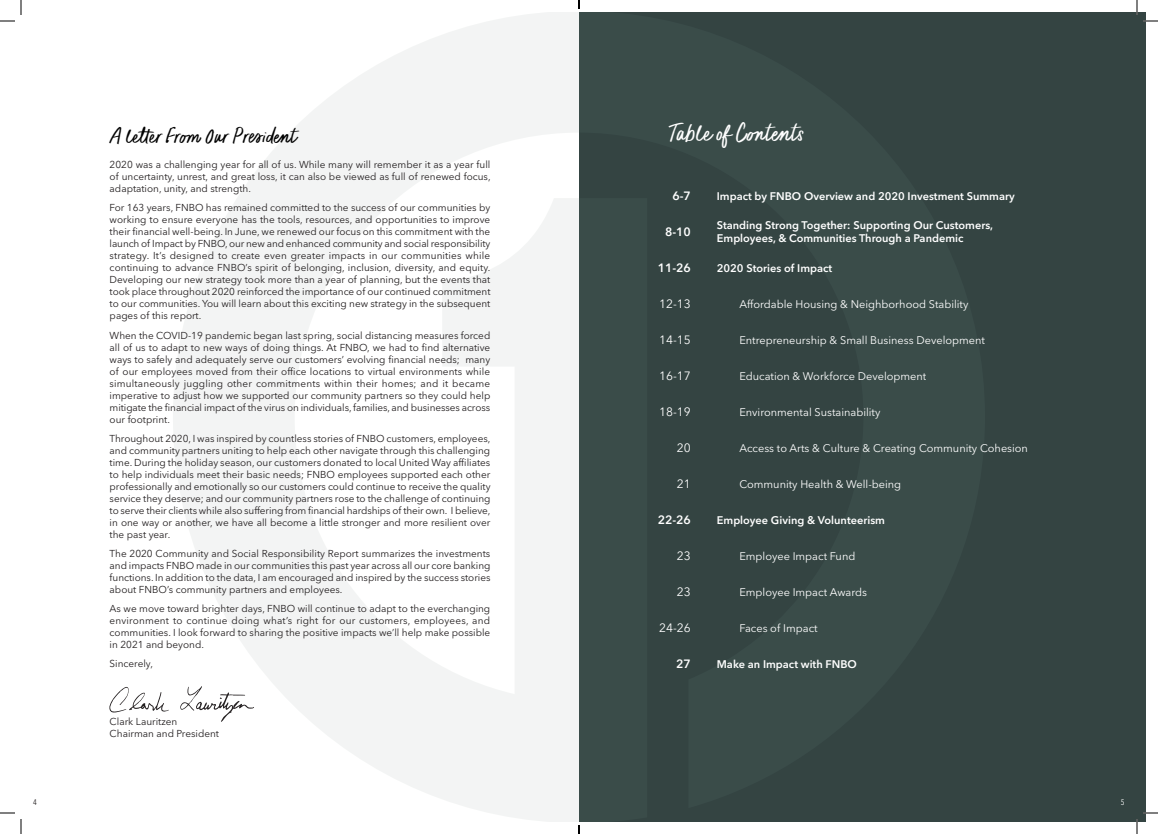
<style>
.page{position:relative;width:1158px;height:834px;background:#fff}
.page>*{position:absolute;margin:0;border:0;box-sizing:border-box;transform-origin:0 0}
.t1{font:35px "Oranges And Lemons Script Up";color:#fff}
.PageTitle{font:30px "Oranges And Lemons Script Up";color:#000}
.t2{font:12px "Avenir Next LT Pro";color:#fff}
.t3{font:600 12px "Avenir Next LT Pro";color:#fff}
.t4{font:11px "Avenir Next LT Pro";color:#fff}
.t5{font:600 11px/13.2px "Avenir Next LT Pro";color:#fff}
._2020Copy{font:10px/12px "Avenir Next LT Pro";color:#231f20;text-align:justify}
.t6{font:condensed 8px "Avenir Next LT Pro";color:#231f20}
.t7{font:condensed 8px "Avenir Next LT Pro";color:#fff}
</style>
<div class="page">
<div style="left:579px;top:12px;width:567px;height:810px;background:#344442"></div>
<svg style="left:173px;top:12px;width:406px;height:810px;fill:#f3f4f4"></svg>
<svg style="left:109px;top:687px;width:60px;height:26px"></svg>
<svg style="left:180px;top:686px;width:74px;height:36px"></svg>
<svg style="left:0;top:0;width:22px;height:22px"></svg>
<svg style="left:0;top:812px;width:22px;height:22px"></svg>
<svg style="left:1136px;top:0;width:22px;height:22px"></svg>
<svg style="left:1136px;top:812px;width:22px;height:22px"></svg>
<svg style="left:578px;top:0;width:2px;height:9px"></svg>
<svg style="left:578px;top:825px;width:2px;height:9px"></svg>
<p class="t6" style="left:33px;top:797px;width:5px">4</p>
<p class="PageTitle" style="left:110px;top:122px;width:189px">A letter From Our President</p>
<p class="_2020Copy" style="left:110px;top:159px;width:383px">2020 was a challenging year for all of us. While many will remember it as a year full of uncertainty, unrest, and great loss, it can also be viewed as full of renewed focus, adaptation, unity, and strength.</p>
<p class="_2020Copy" style="left:110px;top:202px;width:382px">For 163 years, FNBO has remained committed to the success of our communities by working to ensure everyone has the tools, resources, and opportunities to improve their financial well-being. In June, we renewed our focus on this commitment with the launch of Impact by FNBO, our new and enhanced community and social responsibility strategy. It’s designed to create even greater impacts in our communities while continuing to advance FNBO’s spirit of belonging, inclusion, diversity, and equity.<br>Developing our new strategy took more than a year of planning, but the events that took place throughout 2020 reinforced the importance of our continued commitment to our communities. You will learn about this exciting new strategy in the subsequent pages of this report.</p>
<p class="_2020Copy" style="left:110px;top:329px;width:382px">When the COVID-19 pandemic began last spring, social distancing measures forced all of us to adapt to new ways of doing things. At FNBO, we had to find alternative ways to safely and adequately serve our customers’ evolving financial needs; many of our employees moved from their office locations to virtual environments while simultaneously juggling other commitments within their homes; and it became imperative to adjust how we supported our community partners so they could help mitigate the financial impact of the virus on individuals, families, and businesses across our footprint.</p>
<p class="_2020Copy" style="left:110px;top:432px;width:382px">Throughout 2020, I was inspired by countless stories of FNBO customers, employees, and community partners uniting to help each other navigate through this challenging time. During the holiday season, our customers donated to local United Way affiliates to help individuals meet their basic needs; FNBO employees supported each other professionally and emotionally so our customers could continue to receive the quality service they deserve; and our community partners rose to the challenge of continuing to serve their clients while also suffering from financial hardships of their own. I believe, in one way or another, we have all become a little stronger and more resilient over the past year.</p>
<p class="_2020Copy" style="left:110px;top:548px;width:382px">The 2020 Community and Social Responsibility Report summarizes the investments and impacts FNBO made in our communities this past year across all our core banking functions. In addition to the data, I am encouraged and inspired by the success stories about FNBO’s community partners and employees.</p>
<p class="_2020Copy" style="left:110px;top:603px;width:382px">As we move toward brighter days, FNBO will continue to adapt to the everchanging environment to continue doing what’s right for our customers, employees, and communities. I look forward to sharing the positive impacts we’ll help make possible in 2021 and beyond.</p>
<p class="_2020Copy" style="left:110px;top:658px;width:45px">Sincerely,</p>
<p class="_2020Copy" style="left:110px;top:716px;width:111px">Clark Lauritzen<br>Chairman and President</p>
<p class="t1" style="left:670px;top:116px;width:136px">Table of Contents</p>
<p class="t3" style="left:672px;top:189px;width:20px">6-7</p>
<p class="t5" style="left:717px;top:189px;width:299px">Impact by FNBO Overview and 2020 Investment Summary</p>
<p class="t3" style="left:665px;top:225px;width:27px">8-10</p>
<p class="t5" style="left:717px;top:219px;width:278px">Standing Strong Together: Supporting Our Customers,<br>Employees, &amp; Communities Through a Pandemic</p>
<p class="t3" style="left:658px;top:261px;width:35px">11-26</p>
<p class="t5" style="left:717px;top:261px;width:117px">2020 Stories of Impact</p>
<p class="t2" style="left:659px;top:297px;width:33px">12-13</p>
<p class="t4" style="left:739px;top:297px;width:231px">Affordable Housing &amp; Neighborhood Stability</p>
<p class="t2" style="left:659px;top:333px;width:33px">14-15</p>
<p class="t4" style="left:739px;top:333px;width:247px">Entrepreneurship &amp; Small Business Development</p>
<p class="t2" style="left:659px;top:369px;width:33px">16-17</p>
<p class="t4" style="left:739px;top:369px;width:189px">Education &amp; Workforce Development</p>
<p class="t2" style="left:659px;top:405px;width:33px">18-19</p>
<p class="t4" style="left:739px;top:405px;width:143px">Environmental Sustainability</p>
<p class="t2" style="left:677px;top:441px;width:15px">20</p>
<p class="t4" style="left:739px;top:441px;width:290px">Access to Arts &amp; Culture &amp; Creating Community Cohesion</p>
<p class="t2" style="left:677px;top:477px;width:15px">21</p>
<p class="t4" style="left:739px;top:477px;width:163px">Community Health &amp; Well-being</p>
<p class="t3" style="left:658px;top:513px;width:35px">22-26</p>
<p class="t5" style="left:717px;top:513px;width:170px">Employee Giving &amp; Volunteerism</p>
<p class="t2" style="left:677px;top:549px;width:15px">23</p>
<p class="t4" style="left:739px;top:549px;width:118px">Employee Impact Fund</p>
<p class="t2" style="left:677px;top:585px;width:15px">23</p>
<p class="t4" style="left:739px;top:585px;width:129px">Employee Impact Awards</p>
<p class="t2" style="left:659px;top:621px;width:33px">24-26</p>
<p class="t4" style="left:739px;top:621px;width:80px">Faces of Impact</p>
<p class="t3" style="left:676px;top:657px;width:16px">27</p>
<p class="t5" style="left:717px;top:657px;width:142px">Make an Impact with FNBO</p>
<p class="t7" style="left:1121px;top:797px;width:5px">5</p>
</div>
